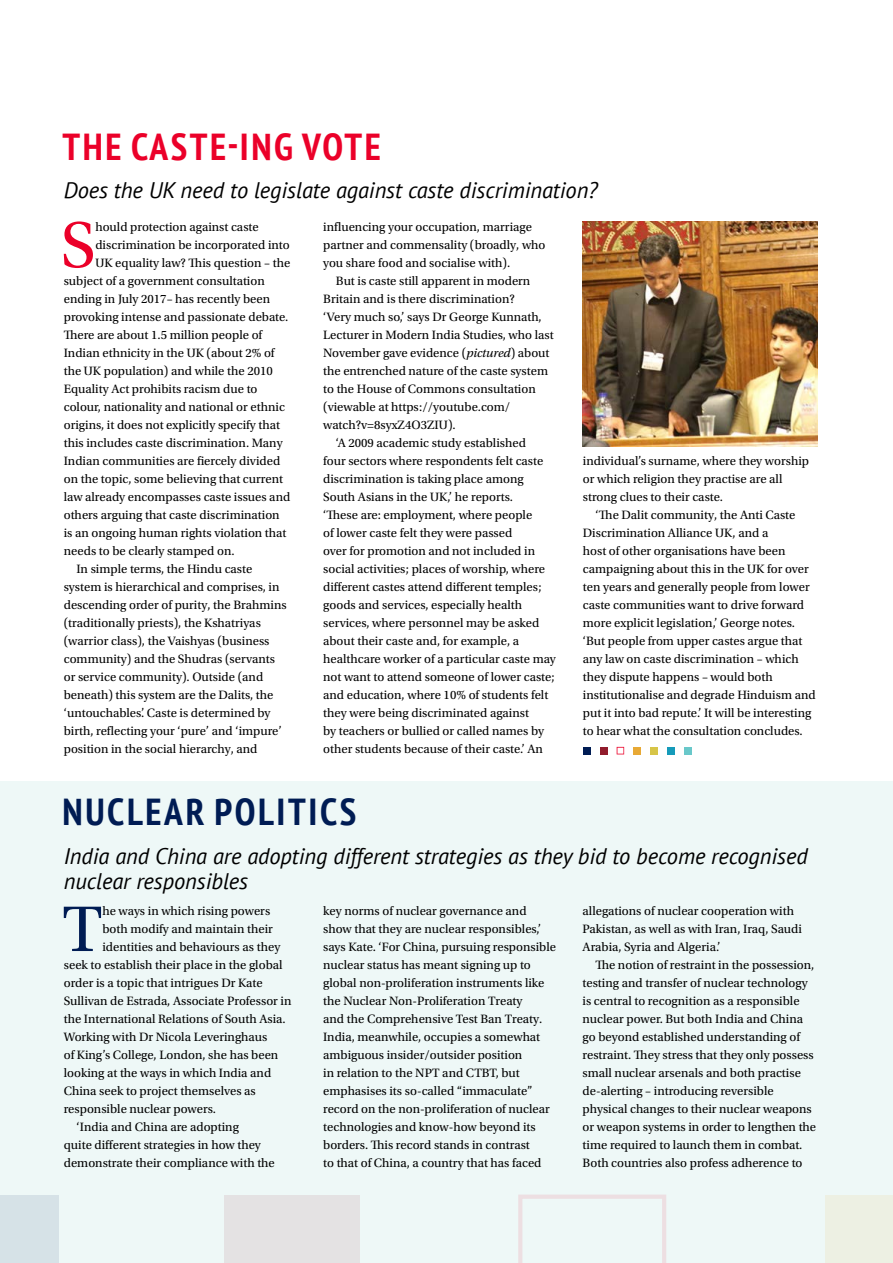
<style>
.page{position:relative;width:893px;height:1263px;background:#fff}
.page>*{position:absolute;margin:0;border:0;box-sizing:border-box;transform-origin:0 0}
.t1{font:67.95px "Utopia Std";color:#001c54}
.t2{font:67.95px "Utopia Std";color:#eb0029}
.t3{font:700 condensed 37.5px "PT Sans";letter-spacing:.07em;color:#eb0029}
.t4{font:700 condensed 37.5px "PT Sans";letter-spacing:.07em;color:#001c54}
.t5{font:italic 22.5px/25.5px "PT Sans";letter-spacing:-.005em;color:#000}
.t6{font:12.75px/18px "Utopia Std";color:#000}
.s1{font-style:italic}
</style>
<div class="page">
<div style="left:0;top:781px;width:893px;height:482px;background:#eef8f7"></div>
<div style="left:0;top:1195px;width:59px;height:68px;background:#d6e2e7"></div>
<div style="left:224px;top:1195px;width:135px;height:68px;background:#e4e2e3"></div>
<svg style="left:518px;top:1194px;width:148px;height:69px"></svg>
<div style="left:825px;top:1195px;width:68px;height:68px;background:#edf0e3"></div>
<div style="left:583px;top:747px;width:7px;height:7px;background:#001c54"></div>
<div style="left:600px;top:747px;width:7px;height:7px;background:#911c2c"></div>
<div style="left:633px;top:747px;width:8px;height:7px;background:#e8a935"></div>
<div style="left:650px;top:747px;width:8px;height:7px;background:#d7c548"></div>
<div style="left:667px;top:747px;width:8px;height:7px;background:#159bba"></div>
<div style="left:684px;top:747px;width:7px;height:7px;background:#69c8ca"></div>
<svg style="left:617px;top:747px;width:7px;height:7px"></svg>
<img style="left:583px;top:222px;width:234px;height:224px">
<h2 class="t3" style="left:62px;top:122px;width:320px">THE CASTE-ING VOTE</h2>
<h3 class="t5" style="left:64px;top:177px;width:535px">Does the UK need to legislate against caste discrimination?</h3>
<h1 class="t2" style="left:61px;top:208px;width:36px">S</h1>
<p class="t6" style="left:95px;top:218px;width:165px">hould protection against caste</p>
<p class="t6" style="left:95px;top:236px;width:196px">discrimination be incorporated into</p>
<p class="t6" style="left:95px;top:254px;width:196px">UK equality law? This question – the</p>
<p class="t6" style="left:64px;top:272px;width:203px">subject of a government consultation</p>
<p class="t6" style="left:64px;top:290px;width:208px">ending in July 2017– has recently been</p>
<p class="t6" style="left:64px;top:308px;width:226px">provoking intense and passionate debate.</p>
<p class="t6" style="left:64px;top:326px;width:200px">There are about 1.5 million people of</p>
<p class="t6" style="left:64px;top:344px;width:212px">Indian ethnicity in the UK (about 2% of</p>
<p class="t6" style="left:64px;top:362px;width:211px">the UK population) and while the 2010</p>
<p class="t6" style="left:64px;top:380px;width:195px">Equality Act prohibits racism due to</p>
<p class="t6" style="left:64px;top:398px;width:223px">colour, nationality and national or ethnic</p>
<p class="t6" style="left:64px;top:416px;width:218px">origins, it does not explicitly specify that</p>
<p class="t6" style="left:64px;top:434px;width:220px">this includes caste discrimination. Many</p>
<p class="t6" style="left:64px;top:452px;width:218px">Indian communities are fiercely divided</p>
<p class="t6" style="left:64px;top:470px;width:221px">on the topic, some believing that current</p>
<p class="t6" style="left:64px;top:488px;width:228px">law already encompasses caste issues and</p>
<p class="t6" style="left:64px;top:506px;width:217px">others arguing that caste discrimination</p>
<p class="t6" style="left:64px;top:524px;width:224px">is an ongoing human rights violation that</p>
<p class="t6" style="left:64px;top:542px;width:172px">needs to be clearly stamped on.</p>
<p class="t6" style="left:77px;top:560px;width:177px">In simple terms, the Hindu caste</p>
<p class="t6" style="left:64px;top:578px;width:217px">system is hierarchical and comprises, in</p>
<p class="t6" style="left:64px;top:596px;width:224px">descending order of purity, the Brahmins</p>
<p class="t6" style="left:64px;top:614px;width:199px">(traditionally priests), the Kshatriyas</p>
<p class="t6" style="left:64px;top:632px;width:207px">(warrior class), the Vaishyas (business</p>
<p class="t6" style="left:64px;top:650px;width:213px">community) and the Shudras (servants</p>
<p class="t6" style="left:64px;top:668px;width:201px">or service community). Outside (and</p>
<p class="t6" style="left:64px;top:686px;width:211px">beneath) this system are the Dalits, the</p>
<p class="t6" style="left:64px;top:704px;width:208px">‘untouchables’. Caste is determined by</p>
<p class="t6" style="left:64px;top:722px;width:219px">birth, reflecting your ‘pure’ and ‘impure’</p>
<p class="t6" style="left:64px;top:740px;width:195px">position in the social hierarchy, and</p>
<p class="t6" style="left:323px;top:218px;width:224px">influencing your occupation, marriage partner and commensality (broadly, who you share food and socialise with).</p>
<p class="t6" style="left:336px;top:272px;width:196px">But is caste still apparent in modern</p>
<p class="t6" style="left:323px;top:290px;width:193px">Britain and is there discrimination?</p>
<p class="t6" style="left:323px;top:308px;width:220px">‘Very much so,’ says Dr George Kunnath,</p>
<p class="t6" style="left:323px;top:326px;width:232px">Lecturer in Modern India Studies, who last</p>
<p class="t6" style="left:323px;top:344px;width:228px">November gave evidence (<span class="s1">pictured</span>) about</p>
<p class="t6" style="left:323px;top:362px;width:226px">the entrenched nature of the caste system</p>
<p class="t6" style="left:323px;top:380px;width:214px">to the House of Commons consultation</p>
<p class="t6" style="left:323px;top:398px;width:189px">(viewable at https://youtube.com/</p>
<p class="t6" style="left:323px;top:416px;width:134px">watch?v=8syxZ4O3ZIU).</p>
<p class="t6" style="left:336px;top:434px;width:192px">‘A 2009 academic study established</p>
<p class="t6" style="left:323px;top:452px;width:222px">four sectors where respondents felt caste</p>
<p class="t6" style="left:323px;top:470px;width:202px">discrimination is taking place among</p>
<p class="t6" style="left:323px;top:488px;width:191px">South Asians in the UK,’ he reports.</p>
<p class="t6" style="left:323px;top:506px;width:211px">‘These are: employment, where people</p>
<p class="t6" style="left:323px;top:524px;width:191px">of lower caste felt they were passed</p>
<p class="t6" style="left:323px;top:542px;width:213px">over for promotion and not included in</p>
<p class="t6" style="left:323px;top:560px;width:223px">social activities; places of worship, where</p>
<p class="t6" style="left:323px;top:578px;width:220px">different castes attend different temples;</p>
<p class="t6" style="left:323px;top:596px;width:201px">goods and services, especially health</p>
<p class="t6" style="left:323px;top:614px;width:218px">services, where personnel may be asked</p>
<p class="t6" style="left:323px;top:632px;width:197px">about their caste and, for example, a</p>
<p class="t6" style="left:323px;top:650px;width:234px">healthcare worker of a particular caste may</p>
<p class="t6" style="left:323px;top:668px;width:233px">not want to attend someone of lower caste;</p>
<p class="t6" style="left:323px;top:686px;width:227px">and education, where 10% of students felt</p>
<p class="t6" style="left:323px;top:704px;width:207px">they were being discriminated against</p>
<p class="t6" style="left:323px;top:722px;width:222px">by teachers or bullied or called names by</p>
<p class="t6" style="left:323px;top:740px;width:221px">other students because of their caste.’ An</p>
<p class="t6" style="left:583px;top:452px;width:228px">individual’s surname, where they worship or which religion they practise are all strong clues to their caste.</p>
<p class="t6" style="left:583px;top:506px;width:234px;text-indent:13px">‘The Dalit community, the Anti Caste Discrimination Alliance UK, and a<br>host of other organisations have been campaigning about this in the UK for over ten years and generally people from lower caste communities want to drive forward more explicit legislation,’ George notes. ‘But people from upper castes argue that any law on caste discrimination – which they dispute happens – would both institutionalise and degrade Hinduism and put it into bad repute.’ It will be interesting to hear what the consultation concludes.</p>
<h2 class="t4" style="left:62px;top:787px;width:295px">NUCLEAR POLITICS</h2>
<h3 class="t5" style="left:64px;top:842px;width:745px">India and China are adopting different strategies as they bid to become recognised nuclear responsibles</h3>
<h1 class="t1" style="left:62px;top:892px;width:41px">T</h1>
<p class="t6" style="left:102px;top:902px;width:169px">he ways in which rising powers</p>
<p class="t6" style="left:102px;top:920px;width:172px">both modify and maintain their</p>
<p class="t6" style="left:102px;top:938px;width:179px">identities and behaviours as they</p>
<p class="t6" style="left:64px;top:956px;width:220px">seek to establish their place in the global</p>
<p class="t6" style="left:64px;top:974px;width:200px">order is a topic that intrigues Dr Kate</p>
<p class="t6" style="left:64px;top:992px;width:229px">Sullivan de Estrada, Associate Professor in</p>
<p class="t6" style="left:64px;top:1010px;width:223px">the International Relations of South Asia.</p>
<p class="t6" style="left:64px;top:1028px;width:205px">Working with Dr Nicola Leveringhaus</p>
<p class="t6" style="left:64px;top:1046px;width:216px">of King’s College, London, she has been</p>
<p class="t6" style="left:64px;top:1064px;width:209px">looking at the ways in which India and</p>
<p class="t6" style="left:64px;top:1082px;width:194px">China seek to project themselves as</p>
<p class="t6" style="left:64px;top:1100px;width:154px">responsible nuclear powers.</p>
<p class="t6" style="left:77px;top:1118px;width:164px">‘India and China are adopting</p>
<p class="t6" style="left:64px;top:1136px;width:199px">quite different strategies in how they</p>
<p class="t6" style="left:64px;top:1154px;width:213px">demonstrate their compliance with the</p>
<p class="t6" style="left:323px;top:902px;width:234px">key norms of nuclear governance and show that they are nuclear responsibles,’ says Kate. ‘For China, pursuing responsible nuclear status has meant signing up to global non-proliferation instruments like the Nuclear Non-Proliferation Treaty<br>and the Comprehensive Test Ban Treaty.<br>India, meanwhile, occupies a somewhat ambiguous insider/outsider position<br>in relation to the NPT and CTBT, but emphasises its so-called “immaculate” record on the non-proliferation of nuclear technologies and know-how beyond its borders. This record stands in contrast<br>to that of China, a country that has faced</p>
<p class="t6" style="left:583px;top:902px;width:221px">allegations of nuclear cooperation with<br>Pakistan, as well as with Iran, Iraq, Saudi<br>Arabia, Syria and Algeria.’</p>
<p class="t6" style="left:583px;top:956px;width:235px;text-indent:13px">The notion of restraint in the possession, testing and transfer of nuclear technology is central to recognition as a responsible nuclear power. But both India and China go beyond established understanding of restraint. They stress that they only possess small nuclear arsenals and both practise de-alerting – introducing reversible physical changes to their nuclear weapons or weapon systems in order to lengthen the time required to launch them in combat.<br>Both countries also profess adherence to</p>
</div>
